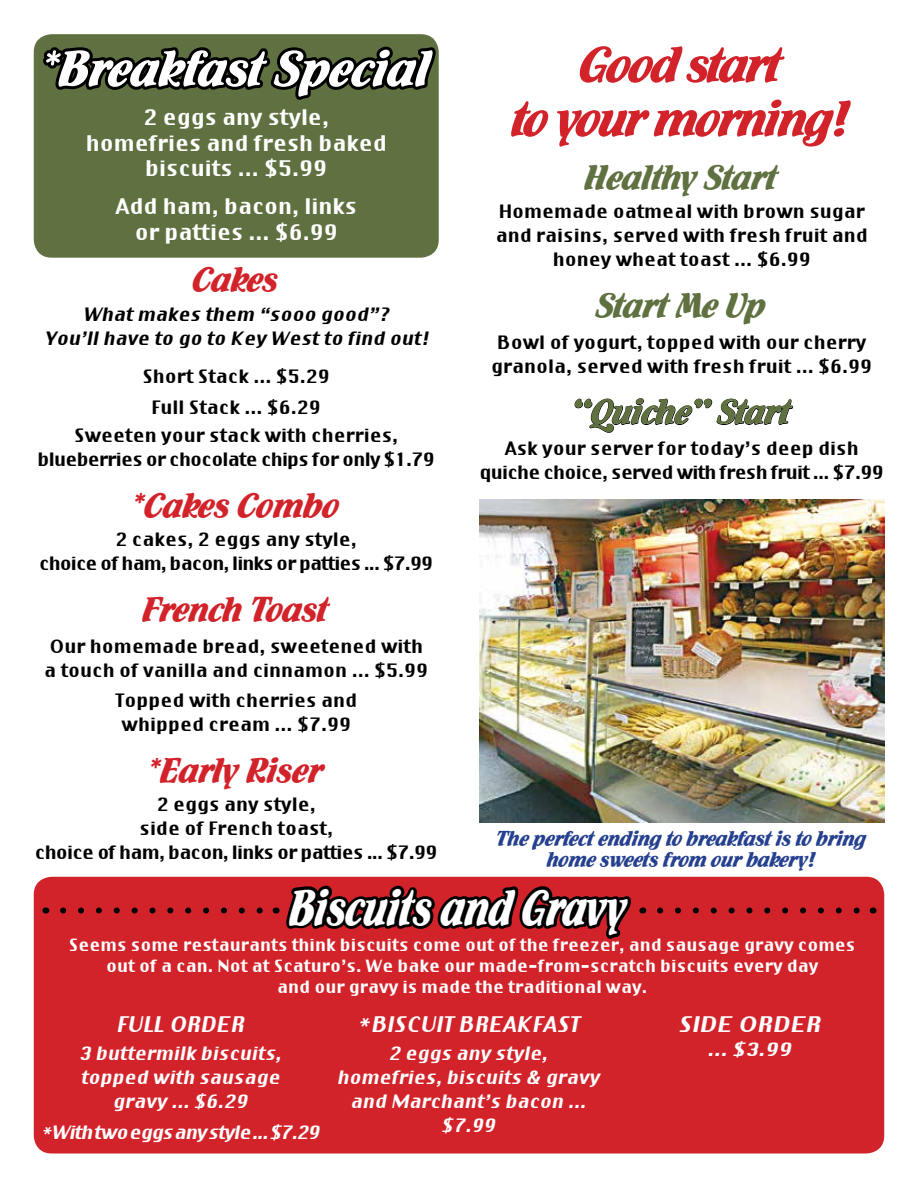
<style>
.page{position:relative;width:918px;height:1188px;background:#fff}
.page>*{position:absolute;margin:0;border:0;box-sizing:border-box;transform-origin:0 0}
.t1{font:54px/54px "Flamenco D";letter-spacing:-.03em;color:#d2232a;text-align:center}
.t2{font:54px "Flamenco D";color:#fff}
.t3{font:54px "Flamenco D";color:#fff;scale:.84 1}
.t4{font:37.5px "Flamenco D";letter-spacing:-.01em;color:#5f7140}
.t5{font:37.5px "Flamenco D";color:#d2232a}
.t6{font:37.5px "Flamenco D";letter-spacing:-.02em;color:#d2232a}
.t7{font:22.5px/21px "Flamenco D";color:#25408f;text-align:center}
.t8{font:21px/25.2px "Virtue";color:#fff;text-align:center}
.t9{font:italic 21px "Virtue";color:#fff}
.t10{font:italic 21px "Virtue";color:#fff;scale:1.1 1}
.t11{font:18px/24px "Virtue";color:#000;text-align:center}
.t12{font:18px/24px "Virtue";letter-spacing:-.04em;color:#000;text-align:center}
.t13{font:italic 18px/24px "Virtue";color:#fff;text-align:center}
.t14{font:18px/24px "Virtue";letter-spacing:-.05em;color:#000;text-align:center}
.t15{font:italic 18px/24.8px "Virtue";color:#000;text-align:center}
.t16{font:italic 18px "Virtue";color:#fff;scale:1.1 1}
.t17{font:16.5px/21px "Virtue";color:#fff;text-align:center}
</style>
<div class="page">
<div style="left:34px;top:34px;width:405px;height:224px;background:#5f7140;border-radius:18px"></div>
<div style="left:34px;top:877px;width:850px;height:277px;background:#d2232a;border-radius:18px"></div>
<svg style="left:39px;top:34px;width:399px;height:66px"></svg>
<svg style="left:283px;top:876px;width:351px;height:63px"></svg>
<svg style="left:575px;top:399px;width:218px;height:33px"></svg>
<svg style="left:63px;top:908px;width:200px;height:6px"></svg>
<svg style="left:660px;top:908px;width:200px;height:6px"></svg>
<img style="left:479px;top:499px;width:405px;height:324px">
<h1 class="t1" style="left:513px;top:38px;width:339px">Good start<br>to your morning!</h1>
<h1 class="t2" style="left:42px;top:37px;width:391px">*Breakfast Special</h1>
<p class="t8" style="left:86px;top:104px;width:303px">2 eggs any style, homefries and fresh baked biscuits ... $5.99</p>
<p class="t8" style="left:115px;top:194px;width:243px">Add ham, bacon, links or patties ... $6.99</p>
<h2 class="t5" style="left:193px;top:258px;width:87px">Cakes</h2>
<p class="t15" style="left:44px;top:301px;width:389px">Whatmakes them “sooo good”?<br>You’llhave to go to Key Westto find out!</p>
<p class="t11" style="left:142px;top:361px;width:189px;line-height:30.8px">Short Stack ... $5.29<br>Full Stack ... $6.29</p>
<p class="t12" style="left:38px;top:423px;width:399px">Sweeten your stack with cherries, blueberries or chocolate chips for only $1.79</p>
<h2 class="t5" style="left:132px;top:483px;width:209px">*Cakes Combo</h2>
<p class="t14" style="left:39px;top:527px;width:396px">2 cakes, 2 eggs any style,<br>choice of ham, bacon, links or patties ... $7.99</p>
<h2 class="t6" style="left:143px;top:587px;width:188px">French Toast</h2>
<p class="t11" style="left:44px;top:634px;width:386px;text-align:left">Our homemade bread, sweetened with a touch of vanilla and cinnamon ... $5.99</p>
<p class="t11" style="left:116px;top:688px;width:243px">Topped with cherries and whipped cream ... $7.99</p>
<h2 class="t5" style="left:148px;top:749px;width:177px">*Early Riser</h2>
<p class="t12" style="left:35px;top:792px;width:404px">2 eggs any style,<br>side of French toast,<br>choice of ham, bacon, links or patties ... $7.99</p>
<h1 class="t3" style="left:290px;top:876px;width:403px">Biscuits and Gravy</h1>
<h2 class="t4" style="left:585px;top:156px;width:194px">Healthy Start</h2>
<p class="t11" style="left:496px;top:199px;width:374px">Homemade oatmeal with brown sugar and raisins, served with fresh fruit and honey wheat toast ... $6.99</p>
<h2 class="t4" style="left:597px;top:283px;width:171px">Start Me Up</h2>
<p class="t11" style="left:491px;top:330px;width:383px">Bowl of yogurt, topped with our cherry granola, served with fresh fruit ... $6.99</p>
<h2 class="t4" style="left:572px;top:390px;width:221px">“Quiche” Start</h2>
<p class="t12" style="left:480px;top:436px;width:406px">Ask your server for today’s deep dish quiche choice, served with fresh fruit ... $7.99</p>
<p class="t7" style="left:497px;top:828px;width:372px">The perfect ending to breakfast is to bring home sweets from our bakery!</p>
<p class="t17" style="left:69px;top:934px;width:788px">Seems some restaurants think biscuits come out of the freezer, and sausage gravy comes out of a can. Not at Scaturo’s. We bake our made-from-scratch biscuits every day<br>and our gravy is made the traditional way.</p>
<p class="t9" style="left:116px;top:1011px;width:134px">FULL ORDER</p>
<p class="t13" style="left:79px;top:1041px;width:208px">3 buttermilk biscuits, topped with sausage gravy ...$6.29</p>
<p class="t13" style="left:41px;top:1120px;width:285px">*With two eggs any style ...$7.29</p>
<p class="t9" style="left:357px;top:1011px;width:229px">*BISCUIT BREAKFAST</p>
<p class="t13" style="left:337px;top:1041px;width:268px">2 eggs any style, homefries,biscuits &amp; gravy and Marchant’s bacon ... $7.99</p>
<p class="t10" style="left:678px;top:1011px;width:135px">SIDE ORDER</p>
<p class="t16" style="left:707px;top:1038px;width:82px">...$3.99</p>
</div>
